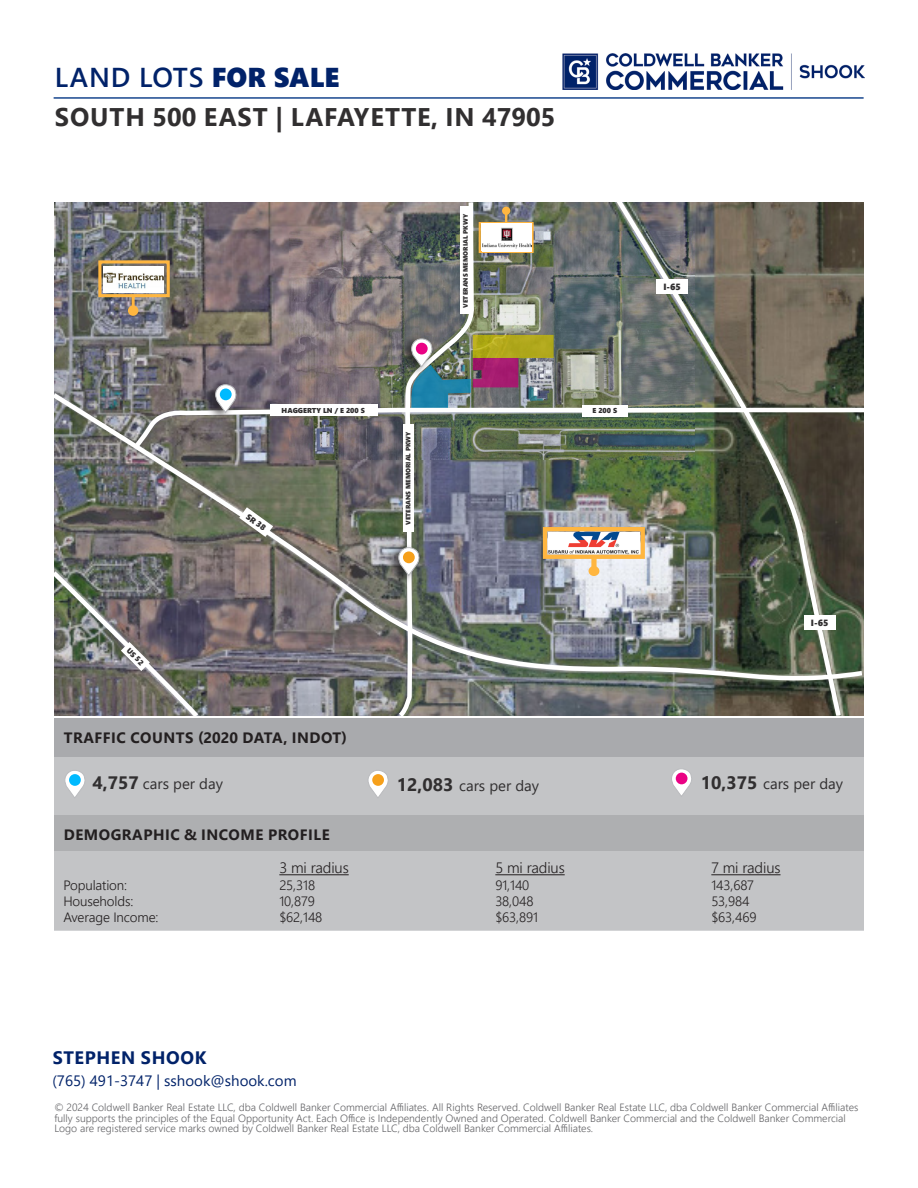
<style>
.page{position:relative;width:918px;height:1188px;background:#fff}
.page>*{position:absolute;margin:0;border:0;box-sizing:border-box;transform-origin:0 0}
.t1{font:600 27.3px "Segoe UI";letter-spacing:.035em;color:#012269}
.t2{font:700 25.5px "Segoe UI";letter-spacing:.035em;color:#312f30}
.t3{font:700 18px "Segoe UI";letter-spacing:.035em;color:#012269}
.t4{font:700 15px "Segoe UI";letter-spacing:.035em;color:#231f20}
.t5{font:15px "Segoe UI";color:#312f30}
.t6{font:15px "Segoe UI";color:#012269}
.t7{font:300 15px "Segoe UI";letter-spacing:-.01em;color:#231f20}
.t8{font:300 13.5px "Segoe UI";letter-spacing:-.01em;color:#231f20}
.t9{font:300 10.5px/10.5px "Segoe UI";color:#636366}
.t10{font:9px "Segoe UI Black";color:#312f30}
.t11{font:8.1px "Segoe UI Black";color:#312f30}
.t12{font:7.5px "Segoe UI Black";color:#312f30}
.t13{font:7.2px "Segoe UI Black";color:#312f30}
.t14{font:6.45px "Segoe UI Black";color:#312f30}
.s1{font-family:"Segoe UI Black";font-weight:400}
.s2{font-weight:700;font-size:18px}
</style>
<div class="page">
<img style="left:54px;top:202px;width:810px;height:513px">
<div style="left:54px;top:718px;width:810px;height:212px;background:#aeafb1"></div>
<div style="left:54px;top:851px;width:810px;height:79px;background:#c9cacc"></div>
<div style="left:54px;top:757px;width:810px;height:58px;background:#c9cacc"></div>
<div style="left:54px;top:718px;width:810px;height:39px;background:#a8a9ad"></div>
<hr style="left:279px;top:874px;width:70px;height:1px;background:#231f20">
<hr style="left:495px;top:874px;width:70px;height:1px;background:#231f20">
<hr style="left:711px;top:874px;width:70px;height:1px;background:#231f20">
<svg style="left:64px;top:770px;width:21px;height:28px"></svg>
<div style="left:69px;top:774px;width:12px;height:12px;background:#00baff;border-radius:50%"></div>
<svg style="left:367px;top:770px;width:21px;height:28px"></svg>
<div style="left:372px;top:774px;width:12px;height:12px;background:#f6a01b;border-radius:50%"></div>
<img style="left:290px;top:231px;width:320px;height:104px">
<svg style="left:671px;top:768px;width:21px;height:29px"></svg>
<div style="left:676px;top:773px;width:12px;height:11px;background:#ea0284;border-radius:50%"></div>
<svg style="left:610px;top:202px;width:233px;height:514px;background:#6d6b61"></svg>
<div style="left:657px;top:280px;width:31px;height:14px;background:#fff"></div>
<img style="left:54px;top:391px;width:810px;height:296px">
<svg style="left:394px;top:202px;width:82px;height:729px"></svg>
<div style="left:460px;top:207px;width:11px;height:107px;background:#fff"></div>
<svg style="left:54px;top:568px;width:149px;height:148px;background:#70706e"></svg>
<svg style="left:239px;top:507px;width:34px;height:30px"></svg>
<div style="left:804px;top:616px;width:32px;height:14px;background:#fff"></div>
<div style="left:128px;top:305px;width:10px;height:11px;background:#ffb640;border-radius:50%"></div>
<svg style="left:132px;top:297px;width:3px;height:9px"></svg>
<div style="left:98px;top:260px;width:72px;height:37px;border:3px solid #ffb640"></div>
<img style="left:104px;top:267px;width:59px;height:25px">
<div style="left:502px;top:207px;width:8px;height:8px;background:#ffb640;border-radius:50%"></div>
<svg style="left:505px;top:215px;width:2px;height:7px"></svg>
<div style="left:479px;top:222px;width:55px;height:31px;border:2px solid #ffb640"></div>
<svg style="left:481px;top:224px;width:2px;height:27px"></svg>
<img style="left:483px;top:224px;width:49px;height:27px">
<div style="left:403px;top:424px;width:11px;height:108px;background:#fff"></div>
<div style="left:385px;top:543px;width:36px;height:43px;background:#231f20;opacity:.75"></div>
<svg style="left:396px;top:544px;width:25px;height:32px"></svg>
<div style="left:403px;top:551px;width:12px;height:12px;background:#f6a01b;border-radius:50%"></div>
<div style="left:398px;top:334px;width:36px;height:43px;background:#231f20;opacity:.75"></div>
<img style="left:133px;top:335px;width:731px;height:115px">
<div style="left:416px;top:343px;width:12px;height:12px;background:#ea0284;border-radius:50%"></div>
<hr style="left:54px;top:97px;width:810px;height:2px;background:#17468e">
<img style="left:563px;top:54px;width:301px;height:36px">
<p class="t1" style="left:55px;top:52px;width:286px">LAND LOTS <span class="s1">FOR SALE</span></p>
<p class="t2" style="left:55px;top:93px;width:502px">SOUTH 500 EAST | LAFAYETTE, IN 47905</p>
<p class="t14" style="left:461px;top:308px;width:95px;rotate:-90deg">VETERANS MEMORIAL PKWY</p>
<p class="t12" style="left:132px;top:645px;width:22px;rotate:45deg">US 52</p>
<p class="t11" style="left:251px;top:511px;width:24px;rotate:36deg">SR 38</p>
<p class="t13" style="left:282px;top:405px;width:85px">HAGGERTY LN / E 200 S</p>
<p class="t13" style="left:592px;top:405px;width:26px">E 200 S</p>
<p class="t14" style="left:404px;top:525px;width:95px;rotate:-90deg">VETERANS MEMORIAL PKWY</p>
<p class="t4" style="left:64px;top:724px;width:285px">TRAFFIC COUNTS (2020 DATA, INDOT)</p>
<p class="t10" style="left:663px;top:280px;width:19px">I-65</p>
<p class="t10" style="left:811px;top:616px;width:19px">I-65</p>
<p class="t5" style="left:93px;top:770px;width:132px"><span class="s2">4,757</span> cars per day</p>
<p class="t5" style="left:397px;top:772px;width:144px"><span class="s2">12,083</span> cars per day</p>
<p class="t5" style="left:701px;top:770px;width:144px"><span class="s2">10,375</span> cars per day</p>
<p class="t4" style="left:64px;top:821px;width:267px">DEMOGRAPHIC &amp; INCOME PROFILE</p>
<p class="t7" style="left:279px;top:854px;width:71px">3 mi radius</p>
<p class="t7" style="left:495px;top:854px;width:71px">5 mi radius</p>
<p class="t7" style="left:711px;top:854px;width:71px">7 mi radius</p>
<p class="t8" style="left:63px;top:872px;width:65px">Population:</p>
<p class="t8" style="left:279px;top:872px;width:37px">25,318</p>
<p class="t8" style="left:495px;top:872px;width:36px">91,140</p>
<p class="t8" style="left:711px;top:872px;width:44px">143,687</p>
<p class="t8" style="left:63px;top:888px;width:71px">Households:</p>
<p class="t8" style="left:279px;top:888px;width:37px">10,879</p>
<p class="t8" style="left:495px;top:888px;width:40px">38,048</p>
<p class="t8" style="left:711px;top:888px;width:40px">53,984</p>
<p class="t8" style="left:63px;top:905px;width:97px">Average Income:</p>
<p class="t8" style="left:279px;top:905px;width:45px">$62,148</p>
<p class="t8" style="left:495px;top:905px;width:44px">$63,891</p>
<p class="t8" style="left:711px;top:905px;width:47px">$63,469</p>
<p class="t3" style="left:53px;top:1041px;width:155px">STEPHEN SHOOK</p>
<p class="t6" style="left:52px;top:1067px;width:246px">(765) 491-3747 | sshook@shook.com</p>
<p class="t9" style="left:54px;top:1101px;width:805px">© 2024 Coldwell Banker Real Estate LLC, dba Coldwell Banker Commercial Affiliates. All Rights Reserved. Coldwell Banker Real Estate LLC, dba Coldwell Banker Commercial Affiliates fully supports the principles of the Equal Opportunity Act. Each Office is Independently Owned and Operated. Coldwell Banker Commercial and the Coldwell Banker Commercial<br>Logo are registered service marks owned by Coldwell Banker Real Estate LLC, dba Coldwell Banker Commercial Affiliates.</p>
</div>
